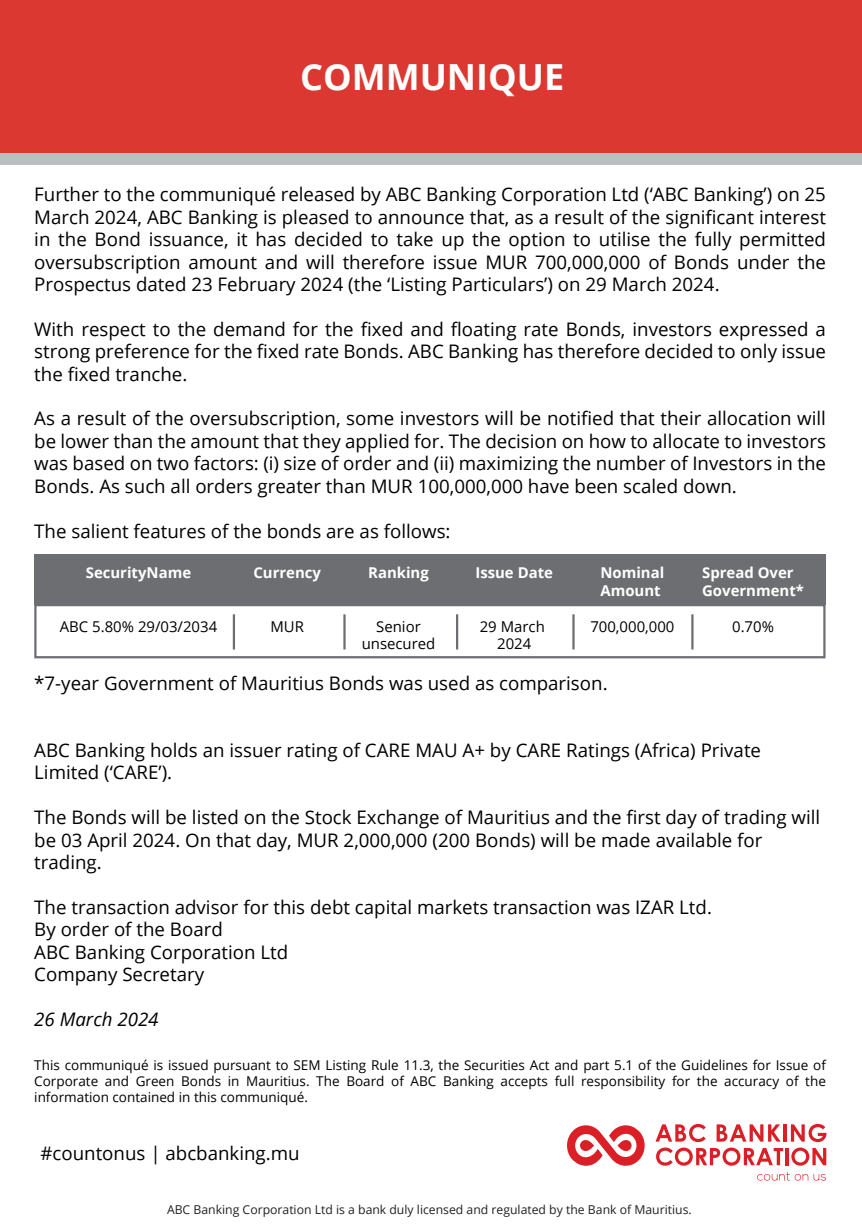
<style>
.page{position:relative;width:862px;height:1226px;background:#fff}
.page>*{position:absolute;margin:0;border:0;box-sizing:border-box;transform-origin:0 0}
.t1{font:700 36px "Open Sans";color:#fff}
.t2{font:18.68px/22.5px "Open Sans";color:#000;text-align:justify}
.t3{font:italic 18.68px "Open Sans";color:#000}
.t4{font:700 14.85px/17.8px "Open Sans";color:#fff}
.t5{font:14.85px/17.8px "Open Sans";color:#000;text-align:center}
.t6{font:13.5px/16.2px "Open Sans";color:#000;text-align:justify}
.t7{font:12.15px "Open Sans";color:#231f20}
</style>
<div class="page">
<div style="left:0;top:0;width:861px;height:153px;background:#da3830"></div>
<div style="left:0;top:153px;width:861px;height:11px;background:#bdbebf"></div>
<svg style="left:655px;top:1123px;width:50px;height:18px"></svg>
<svg style="left:716px;top:1124px;width:64px;height:17px"></svg>
<svg style="left:783px;top:1124px;width:3px;height:17px"></svg>
<svg style="left:790px;top:1123px;width:36px;height:18px"></svg>
<svg style="left:656px;top:1147px;width:126px;height:18px"></svg>
<svg style="left:785px;top:1148px;width:3px;height:17px"></svg>
<svg style="left:791px;top:1147px;width:34px;height:18px"></svg>
<svg style="left:567px;top:1125px;width:77px;height:40px"></svg>
<svg style="left:757px;top:1172px;width:50px;height:8px"></svg>
<svg style="left:813px;top:1174px;width:12px;height:6px"></svg>
<div style="left:34px;top:554px;width:791px;height:51px;background:#6d6e71"></div>
<div style="left:34px;top:604px;width:791px;height:54px;border:2px solid #6d6e71"></div>
<hr style="left:233px;top:614px;width:2px;height:35px;background:#6d6e71">
<hr style="left:343px;top:614px;width:2px;height:35px;background:#6d6e71">
<hr style="left:455px;top:614px;width:3px;height:35px;background:#6d6e71">
<hr style="left:572px;top:614px;width:2px;height:35px;background:#6d6e71">
<hr style="left:691px;top:614px;width:2px;height:35px;background:#6d6e71">
<h1 class="t1" style="left:300px;top:51px;width:265px">COMMUNIQUE</h1>
<p class="t2" style="left:34px;top:183px;width:792px">Further to the communiqué released by ABC Banking Corporation Ltd (‘ABC Banking’) on 25<br>March 2024, ABC Banking is pleased to announce that, as a result of the significant interest in the Bond issuance, it has decided to take up the option to utilise the fully permitted oversubscription amount and will therefore issue MUR 700,000,000 of Bonds under the Prospectus dated 23 February 2024 (the ‘Listing Particulars’) on 29 March 2024.</p>
<p class="t2" style="left:34px;top:317px;width:792px">With respect to the demand for the fixed and floating rate Bonds, investors expressed a strong preference for the fixed rate Bonds. ABC Banking has therefore decided to only issue the fixed tranche.</p>
<p class="t2" style="left:34px;top:407px;width:792px">As a result of the oversubscription, some investors will be notified that their allocation will be lower than the amount that they applied for. The decision on how to allocate to investors was based on two factors: (i) size of order and (ii) maximizing the number of Investors in the Bonds. As such all orders greater than MUR 100,000,000 have been scaled down.</p>
<p class="t2" style="left:34px;top:519px;width:417px">The salient features of the bonds are as follows:</p>
<p class="t4" style="left:600px;top:563px;width:65px">Nominal<br>Amount</p>
<p class="t4" style="left:701px;top:563px;width:103px">Spread Over<br>Government*</p>
<p class="t4" style="left:86px;top:563px;width:107px">SecurityName</p>
<p class="t4" style="left:253px;top:563px;width:69px">Currency</p>
<p class="t4" style="left:368px;top:563px;width:62px">Ranking</p>
<p class="t4" style="left:475px;top:563px;width:79px">Issue Date</p>
<p class="t5" style="left:60px;top:617px;width:159px">ABC 5.80% 29/03/2034</p>
<p class="t5" style="left:270px;top:617px;width:35px">MUR</p>
<p class="t5" style="left:361px;top:617px;width:75px">Senior unsecured</p>
<p class="t5" style="left:479px;top:617px;width:66px">29 March<br>2024</p>
<p class="t5" style="left:590px;top:617px;width:86px">700,000,000</p>
<p class="t5" style="left:731px;top:617px;width:43px">0.70%</p>
<p class="t2" style="left:34px;top:671px;width:574px">*7-year Government of Mauritius Bonds was used as comparison.</p>
<p class="t2" style="left:34px;top:738px;width:728px">ABC Banking holds an issuer rating of CARE MAU A+ by CARE Ratings (Africa) Private<br>Limited (‘CARE’).</p>
<p class="t2" style="left:34px;top:805px;width:787px;text-align:left">The Bonds will be listed on the Stock Exchange of Mauritius and the first day of trading will be 03 April 2024. On that day, MUR 2,000,000 (200 Bonds) will be made available for trading.</p>
<p class="t2" style="left:34px;top:895px;width:678px;text-align:left">The transaction advisor for this debt capital markets transaction was IZAR Ltd.<br>By order of the Board<br>ABC Banking Corporation Ltd<br>Company Secretary</p>
<p class="t3" style="left:34px;top:1006px;width:126px">26 March 2024</p>
<p class="t6" style="left:34px;top:1056px;width:792px">This communiqué is issued pursuant to SEM Listing Rule 11.3, the Securities Act and part 5.1 of the Guidelines for Issue of Corporate and Green Bonds in Mauritius. The Board of ABC Banking accepts full responsibility for the accuracy of the information contained in this communiqué.</p>
<p class="t2" style="left:40px;top:1141px;width:260px">#countonus | abcbanking.mu</p>
<p class="t7" style="left:167px;top:1200px;width:526px">ABC Banking Corporation Ltd is a bank duly licensed and regulated by the Bank of Mauritius.</p>
</div>
